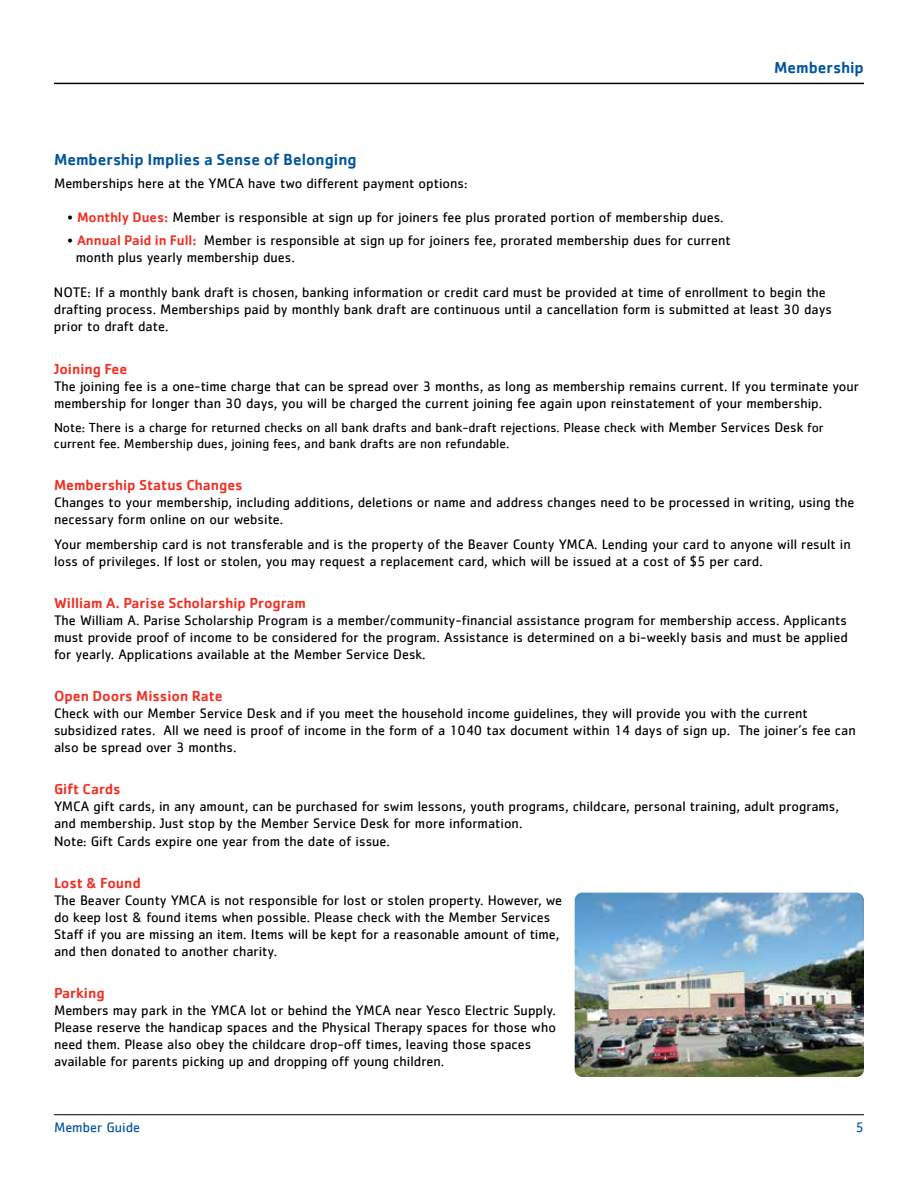
<style>
.page{position:relative;width:918px;height:1188px;background:#fff}
.page>*{position:absolute;margin:0;border:0;box-sizing:border-box;transform-origin:0 0}
.t1{font:500 16.5px "Cachet";color:#00549e}
.t2{font:500 15px "Cachet";color:#ee3124}
.t3{font:14.25px/17.1px "Cachet";color:#000}
.t4{font:14.25px "Cachet";color:#00549e}
.t5{font:13.5px/16.2px "Cachet";color:#000}
.s1{font-weight:500;color:#ee3124}
.s2{font-size:14.25px}
</style>
<div class="page">
<hr style="left:54px;top:1114px;width:810px;height:1px;background:#000">
<img style="left:575px;top:893px;width:289px;height:184px">
<hr style="left:54px;top:83px;width:810px;height:1px;background:#000">
<p class="t1" style="left:774px;top:57px;width:91px">Membership</p>
<p class="t1" style="left:54px;top:149px;width:304px">Membership Implies a Sense of Belonging</p>
<p class="t3" style="left:54px;top:174px;width:415px">Memberships here at the YMCA have two different payment options:</p>
<p class="t3" style="left:67px;top:209px;width:658px">• <span class="s1">Monthly Dues:</span> Member is responsible at sign up for joiners fee plus prorated portion of membership dues.</p>
<p class="t3" style="left:76px;top:232px;width:657px;text-indent:-8px">• <span class="s1">Annual Paid in Full:</span> Member is responsible at sign up for joiners fee, prorated membership dues for current month plus yearly membership dues.</p>
<p class="t3" style="left:54px;top:283px;width:779px">NOTE: If a monthly bank draft is chosen, banking information or credit card must be provided at time of enrollment to begin the drafting process. Memberships paid by monthly bank draft are continuous until a cancellation form is submitted at least 30 days prior to draft date.</p>
<p class="t2" style="left:54px;top:360px;width:75px">Joining Fee</p>
<p class="t3" style="left:54px;top:378px;width:807px">The joining fee is a one-time charge that can be spread over 3 months, as long as membership remains current. If you terminate your membership for longer than 30 days, you will be charged the current joining fee again upon reinstatement of your membership.</p>
<p class="t5" style="left:54px;top:419px;width:771px">Note: There is a charge for returned checks on all bank drafts and bank-draft rejections. Please check with <span class="s2">Member Services Desk</span> for current fee. Membership dues, joining fees, and bank drafts are non refundable.</p>
<p class="t2" style="left:54px;top:475px;width:190px">Membership Status Changes</p>
<p class="t3" style="left:54px;top:493px;width:802px">Changes to your membership, including additions, deletions or name and address changes need to be processed in writing, using the necessary form online on our website.</p>
<p class="t3" style="left:54px;top:535px;width:798px">Your membership card is not transferable and is the property of the Beaver County YMCA. Lending your card to anyone will result in loss of privileges. If lost or stolen, you may request a replacement card, which will be issued at a cost of $5 per card.</p>
<p class="t2" style="left:54px;top:593px;width:253px">William A. Parise Scholarship Program</p>
<p class="t3" style="left:54px;top:611px;width:795px;text-align:justify">The William A. Parise Scholarship Program is a member/community-financial assistance program for membership access. Applicants must provide proof of income to be considered for the program. Assistance is determined on a bi-weekly basis and must be applied for yearly. Applications available at the Member Service Desk.</p>
<p class="t2" style="left:54px;top:687px;width:170px">Open Doors Mission Rate</p>
<p class="t3" style="left:54px;top:704px;width:803px">Check with our Member Service Desk and if you meet the household income guidelines, they will provide you with the current subsidized rates. All we need is proof of income in the form of a 1040 tax document within 14 days of sign up. The joiner’s fee can also be spread over 3 months.</p>
<p class="t2" style="left:54px;top:780px;width:68px">Gift Cards</p>
<p class="t3" style="left:54px;top:798px;width:787px">YMCA gift cards, in any amount, can be purchased for swim lessons, youth programs, childcare, personal training, adult programs, and membership. Just stop by the Member Service Desk for more information.<br>Note: Gift Cards expire one year from the date of issue.</p>
<p class="t2" style="left:54px;top:873px;width:88px">Lost &amp; Found</p>
<p class="t3" style="left:54px;top:891px;width:510px">The Beaver County YMCA is not responsible for lost or stolen property. However, we do keep lost &amp; found items when possible. Please check with the Member Services Staff if you are missing an item. Items will be kept for a reasonable amount of time, and then donated to another charity.</p>
<p class="t2" style="left:54px;top:984px;width:52px">Parking</p>
<p class="t3" style="left:54px;top:1001px;width:504px">Members may park in the YMCA lot or behind the YMCA near Yesco Electric Supply.<br>Please reserve the handicap spaces and the Physical Therapy spaces for those who need them. Please also obey the childcare drop-off times, leaving those spaces available for parents picking up and dropping off young children.</p>
<p class="t4" style="left:54px;top:1119px;width:88px">Member Guide</p>
<p class="t4" style="left:856px;top:1119px;width:10px">5</p>
</div>
